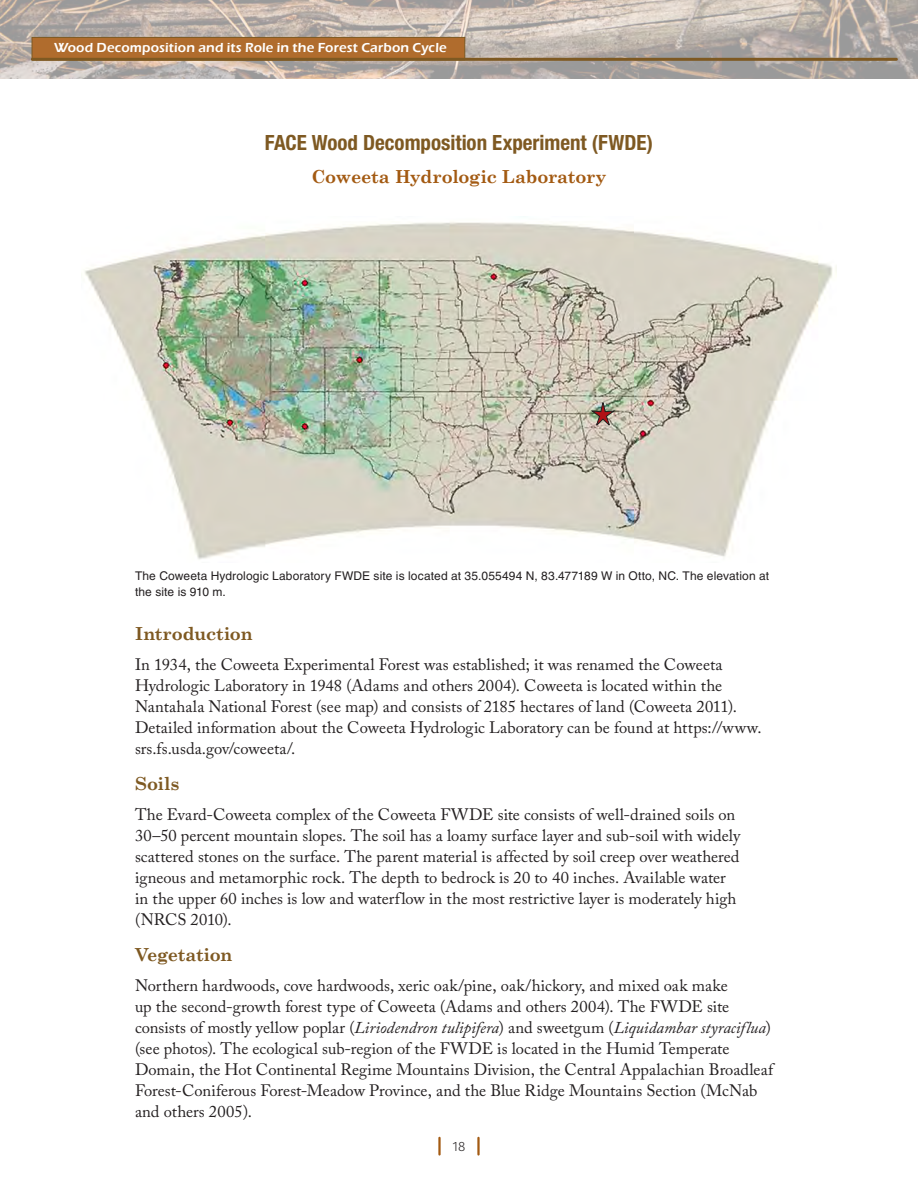
<style>
.page{position:relative;width:918px;height:1188px;background:#fff}
.page>*{position:absolute;margin:0;border:0;box-sizing:border-box;transform-origin:0 0}
.Appendix_heading_1{font:700 condensed 21px "Helvetica Neue LT Std";color:#7e5922}
.Pubs_Heading_2{font:700 18px "Century Schoolbook";letter-spacing:-.01em;color:#a35a12}
.Appendix_heading_2{font:700 18px "Century Schoolbook";letter-spacing:-.015em;color:#7e5922}
.Body_Text{font:16.5px/21px "Adobe Caslon Pro";color:#231f20}
.t1{font:600 13.5px "Eras ITC";letter-spacing:.01em;color:#fff}
.t2{font:300 13.5px "Fira Sans";color:#231f20}
.t3{font:12px/16.5px "Helvetica LT Std";letter-spacing:.015em;color:#231f20}
.s1{font-style:italic}
</style>
<div class="page">
<img style="left:0;top:0;width:918px;height:78px">
<svg style="left:31px;top:37px;width:435px;height:24px"></svg>
<hr style="left:438px;top:1138px;width:3px;height:17px;background:#a35a12">
<hr style="left:477px;top:1138px;width:3px;height:17px;background:#a35a12">
<hr style="left:32px;top:58px;width:864px;height:3px;background:#7e5922">
<img style="left:84px;top:222px;width:753px;height:338px">
<svg style="left:591px;top:402px;width:24px;height:23px"></svg>
<p class="t1" style="left:54px;top:40px;width:394px">Wood Decomposition and its Role in the Forest Carbon Cycle</p>
<p class="Appendix_heading_1" style="left:265px;top:130px;width:390px">FACE Wood Decomposition Experiment (FWDE)</p>
<h2 class="Pubs_Heading_2" style="left:311px;top:163px;width:297px">Coweeta Hydrologic Laboratory</h2>
<p class="t3" style="left:135px;top:567px;width:636px">The Coweeta Hydrologic Laboratory FWDE site is located at 35.055494 N, 83.477189 W in Otto, NC. The elevation at the site is 910 m.</p>
<h2 class="Appendix_heading_2" style="left:135px;top:620px;width:119px">Introduction</h2>
<p class="Body_Text" style="left:135px;top:654px;width:628px">In 1934, the Coweeta Experimental Forest was established; it was renamed the Coweeta Hydrologic Laboratory in 1948 (Adams and others 2004). Coweeta is located within the Nantahala National Forest (see map) and consists of 2185 hectares of land (Coweeta 2011).<br>Detailed information about the Coweeta Hydrologic Laboratory can be found at https://www. srs.fs.usda.gov/coweeta/.</p>
<h2 class="Appendix_heading_2" style="left:135px;top:770px;width:46px">Soils</h2>
<p class="Body_Text" style="left:135px;top:804px;width:607px">The Evard-Coweeta complex of the Coweeta FWDE site consists of well-drained soils on 30–50 percent mountain slopes. The soil has a loamy surface layer and sub-soil with widely scattered stones on the surface. The parent material is affected by soil creep over weathered igneous and metamorphic rock. The depth to bedrock is 20 to 40 inches. Available water in the upper 60 inches is low and waterflow in the most restrictive layer is moderately high (NRCS 2010).</p>
<h2 class="Appendix_heading_2" style="left:135px;top:941px;width:99px">Vegetation</h2>
<p class="Body_Text" style="left:135px;top:975px;width:640px">Northern hardwoods, cove hardwoods, xeric oak/pine, oak/hickory, and mixed oak make<br>up the second-growth forest type of Coweeta (Adams and others 2004). The FWDE site consists of mostly yellow poplar (<span class="s1">Liriodendron tulipifera</span>) and sweetgum (<span class="s1">Liquidambar styraciflua</span>) (see photos). The ecological sub-region of the FWDE is located in the Humid Temperate Domain, the Hot Continental Regime Mountains Division, the Central Appalachian Broadleaf Forest-Coniferous Forest-Meadow Province, and the Blue Ridge Mountains Section (McNab and others 2005).</p>
<p class="t2" style="left:453px;top:1137px;width:14px">18</p>
</div>
